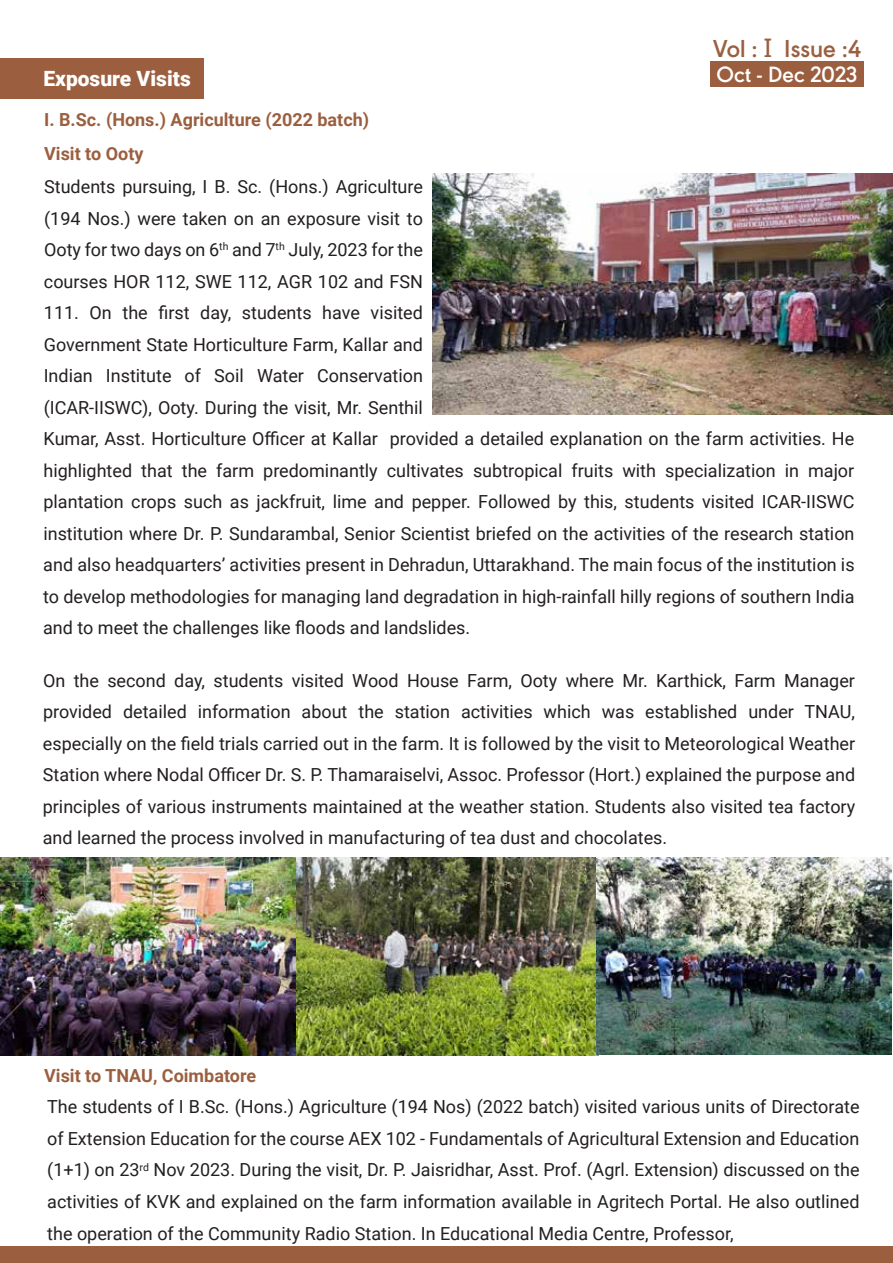
<style>
.page{position:relative;width:893px;height:1263px;background:#fff}
.page>*{position:absolute;margin:0;border:0;box-sizing:border-box;transform-origin:0 0}
.t1{font:600 25.65px "URW Geometric";color:#9b5f40}
.t2{font:600 23.1px "URW Geometric";color:#fff}
.t3{font:900 21px "Roboto";color:#fff}
.t4{font:18px/31.5px "Roboto";color:#231f20;text-align:justify}
.t5{font:700 18px/34.5px "Roboto";color:#9b5f40}
.s1{font-family:"Roboto Slab";font-weight:400}
</style>
<div class="page">
<div style="left:710px;top:61px;width:153px;height:25px;background:#9b5f40"></div>
<div style="left:0;top:1246px;width:893px;height:17px;background:#9b5f40"></div>
<div style="left:0;top:58px;width:204px;height:40px;background:#9b5f40"></div>
<img style="left:0;top:857px;width:891px;height:199px">
<img style="left:433px;top:174px;width:460px;height:241px">
<h1 class="t1" style="left:713px;top:29px;width:150px">Vol : <span class="s1">I</span> Issue :4</h1>
<p class="t3" style="left:43px;top:64px;width:149px">Exposure Visits</p>
<p class="t2" style="left:717px;top:57px;width:142px">Oct - Dec 2023</p>
<p class="t5" style="left:44px;top:102px;width:326px">I. B.Sc. (Hons.) Agriculture (2022 batch)<br>Visit to Ooty</p>
<p class="t4" style="left:43px;top:170px;width:813px;text-align:left">Students pursuing, I B. Sc. (Hons.) Agriculture<br>(194 Nos.) were taken on an exposure visit to<br>Ooty for two days on 6<sup>th</sup> and 7<sup>th</sup> July, 2023 for the<br>courses HOR 112, SWE 112, AGR 102 and FSN<br>111. On the first day, students have visited<br>Government State Horticulture Farm, Kallar and<br>Indian Institute of Soil Water Conservation<br>(ICAR-IISWC), Ooty. During the visit, Mr. Senthil<br>Kumar, Asst. Horticulture Officer at Kallar provided a detailed explanation on the farm activities. He highlighted that the farm predominantly cultivates subtropical fruits with specialization in major plantation crops such as jackfruit, lime and pepper. Followed by this, students visited ICAR-IISWC institution where Dr. P. Sundarambal, Senior Scientist briefed on the activities of the research station and also headquarters’ activities present in Dehradun, Uttarakhand. The main focus of the institution is to develop methodologies for managing land degradation in high-rainfall hilly regions of southern India and to meet the challenges like floods and landslides.</p>
<p class="t4" style="left:43px;top:664px;width:814px">On the second day, students visited Wood House Farm, Ooty where Mr. Karthick, Farm Manager provided detailed information about the station activities which was established under TNAU, especially on the field trials carried out in the farm. It is followed by the visit to Meteorological Weather Station where Nodal Officer Dr. S. P. Thamaraiselvi, Assoc. Professor (Hort.) explained the purpose and principles of various instruments maintained at the weather station. Students also visited tea factory and learned the process involved in manufacturing of tea dust and chocolates.</p>
<p class="t5" style="left:44px;top:1058px;width:214px">Visit to TNAU, Coimbatore</p>
<p class="t4" style="left:47px;top:1091px;width:814px">The students of I B.Sc. (Hons.) Agriculture (194 Nos) (2022 batch) visited various units of Directorate of Extension Education for the course AEX 102 - Fundamentals of Agricultural Extension and Education (1+1) on 23<sup>rd</sup> Nov 2023. During the visit, Dr. P. Jaisridhar, Asst. Prof. (Agrl. Extension) discussed on the activities of KVK and explained on the farm information available in Agritech Portal. He also outlined the operation of the Community Radio Station. In Educational Media Centre, Professor,</p>
</div>
